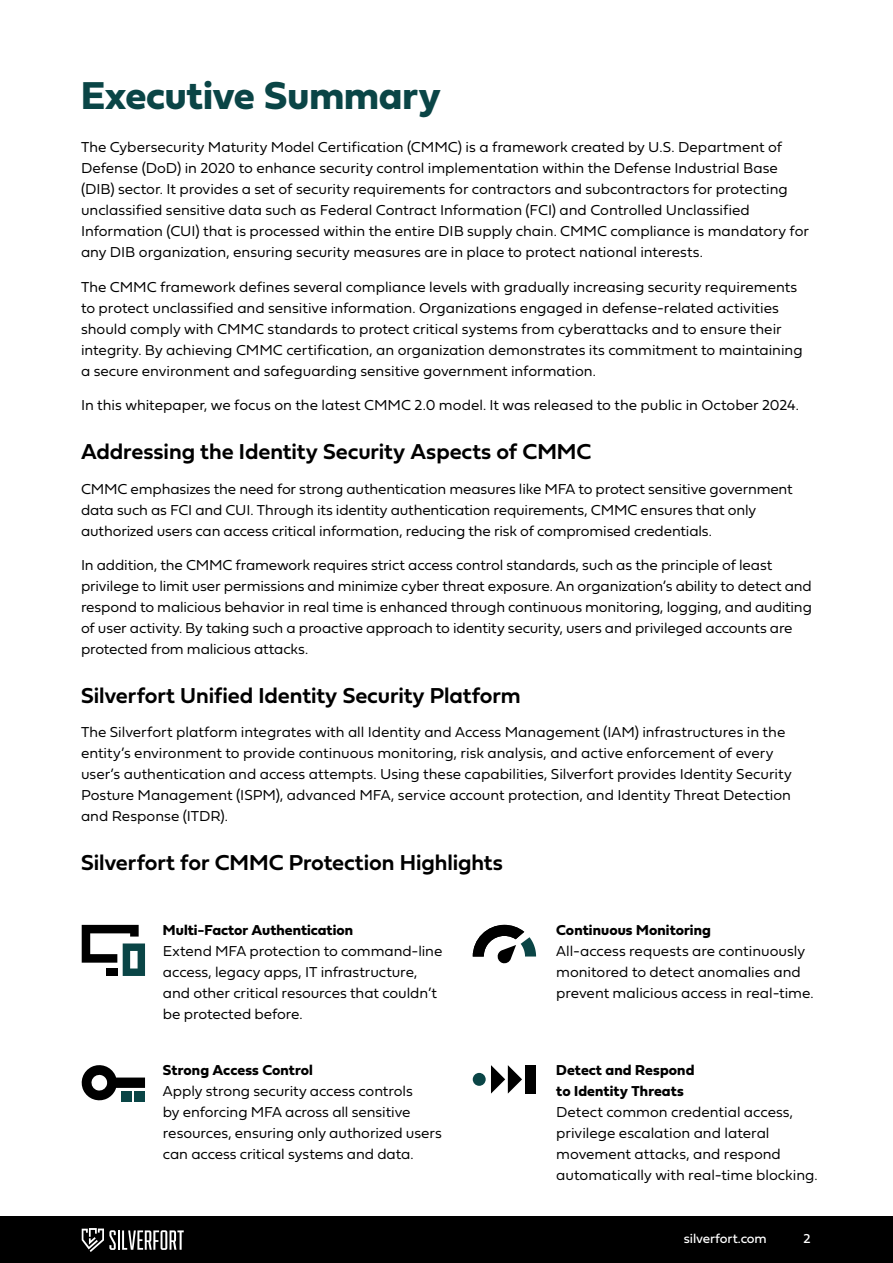
<style>
.page{position:relative;width:893px;height:1263px;background:#fff}
.page>*{position:absolute;margin:0;border:0;box-sizing:border-box;transform-origin:0 0}
.t1{font:40.5px "Fieldwork Geo Bold";color:#0a4546}
.t2{font:22.5px "Fieldwork Geo Demibold";letter-spacing:-.005em;color:#000}
.t3{font:15px/21px "Fieldwork Geo Light";letter-spacing:-.005em;color:#000}
.t4{font:15px/21px "Fieldwork Geo Bold";letter-spacing:.005em;color:#000}
.t5{font:13.5px "Fieldwork Geo Regular";letter-spacing:-.01em;color:#fff}
</style>
<div class="page">
<div style="left:0;top:1217px;width:893px;height:46px;background:#000"></div>
<hr style="left:118px;top:1230px;width:2px;height:20px;background:#fff">
<svg style="left:122px;top:1230px;width:62px;height:20px"></svg>
<svg style="left:82px;top:1228px;width:34px;height:24px"></svg>
<svg style="left:82px;top:925px;width:63px;height:51px"></svg>
<svg style="left:81px;top:1065px;width:64px;height:37px"></svg>
<div style="left:135px;top:1091px;width:10px;height:11px;background:#0a4546"></div>
<div style="left:121px;top:1091px;width:10px;height:11px;background:#0a4546"></div>
<svg style="left:473px;top:925px;width:63px;height:39px"></svg>
<div style="left:526px;top:1065px;width:10px;height:28px;background:#000"></div>
<svg style="left:491px;top:1065px;width:31px;height:28px"></svg>
<div style="left:473px;top:1073px;width:13px;height:13px;background:#0a4546;border-radius:50%"></div>
<h1 class="t1" style="left:81px;top:63px;width:361px">Executive Summary</h1>
<p class="t3" style="left:81px;top:136px;width:730px">The Cybersecurity Maturity Model Certification (CMMC) is a framework created by U.S. Department of Defense (DoD) in 2020 to enhance security control implementation within the Defense Industrial Base (DIB) sector. It provides a set of security requirements for contractors and subcontractors for protecting unclassified sensitive data such as Federal Contract Information (FCI) and Controlled Unclassified Information (CUI) that is processed within the entire DIB supply chain. CMMC compliance is mandatory for any DIB organization, ensuring security measures are in place to protect national interests.</p>
<p class="t3" style="left:81px;top:276px;width:723px">The CMMC framework defines several compliance levels with gradually increasing security requirements to protect unclassified and sensitive information. Organizations engaged in defense-related activities should comply with CMMC standards to protect critical systems from cyberattacks and to ensure their integrity. By achieving CMMC certification, an organization demonstrates its commitment to maintaining a secure environment and safeguarding sensitive government information.</p>
<p class="t3" style="left:81px;top:394px;width:719px">In this whitepaper, we focus on the latest CMMC 2.0 model. It was released to the public in October 2024.</p>
<h2 class="t2" style="left:81px;top:434px;width:512px">Addressing the Identity Security Aspects of CMMC</h2>
<p class="t3" style="left:81px;top:477px;width:713px">CMMC emphasizes the need for strong authentication measures like MFA to protect sensitive government data such as FCI and CUI. Through its identity authentication requirements, CMMC ensures that only authorized users can access critical information, reducing the risk of compromised credentials.</p>
<p class="t3" style="left:81px;top:554px;width:732px">In addition, the CMMC framework requires strict access control standards, such as the principle of least privilege to limit user permissions and minimize cyber threat exposure. An organization’s ability to detect and respond to malicious behavior in real time is enhanced through continuous monitoring, logging, and auditing of user activity. By taking such a proactive approach to identity security, users and privileged accounts are protected from malicious attacks.</p>
<h2 class="t2" style="left:81px;top:678px;width:441px">Silverfort Unified Identity Security Platform</h2>
<p class="t3" style="left:81px;top:721px;width:712px">The Silverfort platform integrates with all Identity and Access Management (IAM) infrastructures in the entity’s environment to provide continuous monitoring, risk analysis, and active enforcement of every user’s authentication and access attempts. Using these capabilities, Silverfort provides Identity Security Posture Management (ISPM), advanced MFA, service account protection, and Identity Threat Detection and Response (ITDR).</p>
<h2 class="t2" style="left:81px;top:845px;width:423px">Silverfort for CMMC Protection Highlights</h2>
<p class="t4" style="left:163px;top:919px;width:192px">Multi-Factor Authentication</p>
<p class="t3" style="left:163px;top:940px;width:281px">Extend MFA protection to command-line access, legacy apps, IT infrastructure, and other critical resources that couldn’t be protected before.</p>
<p class="t4" style="left:163px;top:1059px;width:152px">Strong Access Control</p>
<p class="t3" style="left:163px;top:1080px;width:280px">Apply strong security access controls<br>by enforcing MFA across all sensitive resources, ensuring only authorized users can access critical systems and data.</p>
<p class="t4" style="left:556px;top:919px;width:156px">Continuous Monitoring</p>
<p class="t3" style="left:556px;top:940px;width:259px">All-access requests are continuously monitored to detect anomalies and prevent malicious access in real-time.</p>
<p class="t4" style="left:556px;top:1059px;width:140px">Detect and Respond to Identity Threats</p>
<p class="t3" style="left:556px;top:1101px;width:263px">Detect common credential access, privilege escalation and lateral movement attacks, and respond automatically with real-time blocking.</p>
<p class="t5" style="left:684px;top:1228px;width:84px">silverfort.com</p>
<p class="t5" style="left:803px;top:1228px;width:9px">2</p>
</div>
